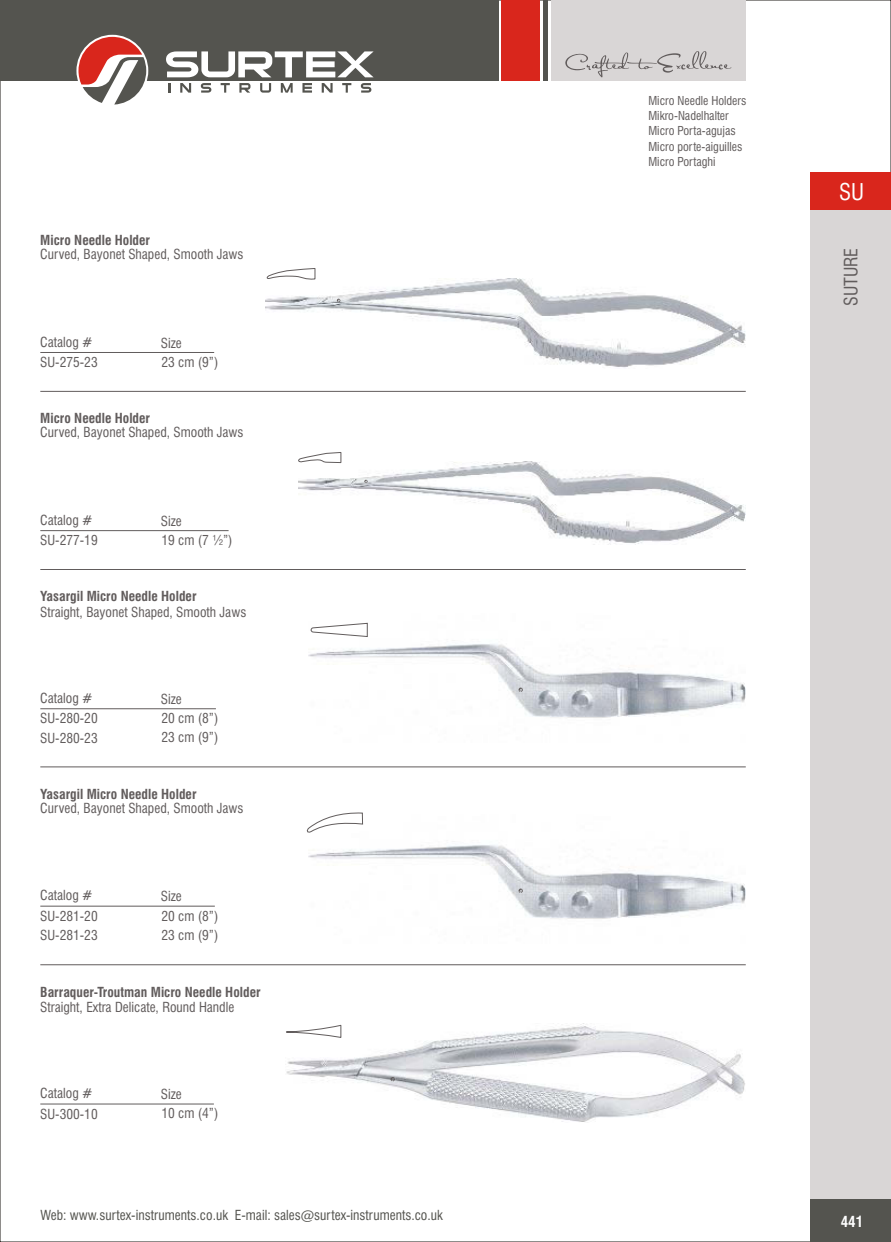
<style>
.page{position:relative;width:891px;height:1242px;background:#fff}
.page>*{position:absolute;margin:0;border:0;box-sizing:border-box;transform-origin:0 0}
.t1{font:condensed 22.5px "Swiss 721 BT";color:#fff}
.t2{font:condensed 18px "Swiss 721 BT";color:#615c5c}
.t3{font:700 condensed 15px "Swiss 721 BT";color:#fff}
.t4{font:condensed 13.5px/20.4px "Swiss 721 BT";color:#615c5c}
.t5{font:700 condensed 13.5px "Swiss 721 BT";color:#615c5c}
.t6{font:condensed 13.5px "Swiss 721 BT";color:#54544f}
.t7{font:condensed 12px/15.3px "Swiss 721 BT";color:#615c5c}
</style>
<div class="page">
<img style="left:309px;top:845px;width:437px;height:74px">
<svg style="left:519px;top:889px;width:4px;height:4px"></svg>
<img style="left:286px;top:1024px;width:459px;height:98px">
<img style="left:309px;top:622px;width:437px;height:96px">
<hr style="left:40px;top:352px;width:174px;height:1px;background:#615c5c">
<hr style="left:40px;top:530px;width:189px;height:1px;background:#615c5c">
<hr style="left:40px;top:1104px;width:174px;height:1px;background:#615c5c">
<hr style="left:40px;top:709px;width:176px;height:1px;background:#615c5c">
<hr style="left:40px;top:906px;width:175px;height:1px;background:#615c5c">
<hr style="left:40px;top:391px;width:706px;height:1px;background:#615c5c">
<svg style="left:286px;top:1024px;width:56px;height:14px"></svg>
<svg style="left:310px;top:623px;width:58px;height:14px"></svg>
<hr style="left:40px;top:569px;width:706px;height:1px;background:#615c5c">
<hr style="left:40px;top:767px;width:706px;height:1px;background:#615c5c">
<hr style="left:40px;top:964px;width:706px;height:1px;background:#615c5c">
<svg style="left:306px;top:812px;width:57px;height:21px"></svg>
<div style="left:0;top:0;width:498px;height:80px;background:#54544f"></div>
<div style="left:502px;top:0;width:38px;height:80px;background:#d9261c"></div>
<hr style="left:543px;top:0;width:4px;height:80px;background:#54544f">
<div style="left:551px;top:0;width:195px;height:80px;background:#d9d6d6"></div>
<svg style="left:565px;top:51px;width:166px;height:26px"></svg>
<svg style="left:76px;top:35px;width:72px;height:72px"></svg>
<svg style="left:79px;top:37px;width:67px;height:68px"></svg>
<svg style="left:168px;top:83px;width:2px;height:10px"></svg>
<svg style="left:180px;top:83px;width:11px;height:10px"></svg>
<svg style="left:201px;top:83px;width:10px;height:10px"></svg>
<svg style="left:221px;top:83px;width:9px;height:10px"></svg>
<svg style="left:239px;top:83px;width:11px;height:10px"></svg>
<svg style="left:260px;top:83px;width:11px;height:10px"></svg>
<svg style="left:281px;top:83px;width:12px;height:10px"></svg>
<svg style="left:302px;top:83px;width:10px;height:10px"></svg>
<svg style="left:322px;top:83px;width:11px;height:10px"></svg>
<svg style="left:342px;top:83px;width:9px;height:10px"></svg>
<svg style="left:361px;top:83px;width:10px;height:10px"></svg>
<svg style="left:166px;top:51px;width:208px;height:26px"></svg>
<div style="left:811px;top:173px;width:80px;height:1069px;background:#d9d6d6"></div>
<div style="left:811px;top:1200px;width:80px;height:42px;background:#54544f"></div>
<div style="left:811px;top:173px;width:80px;height:37px;background:#d9261c"></div>
<img style="left:266px;top:279px;width:480px;height:89px">
<svg style="left:266px;top:268px;width:50px;height:12px"></svg>
<img style="left:298px;top:461px;width:448px;height:84px">
<svg style="left:364px;top:480px;width:4px;height:3px"></svg>
<svg style="left:298px;top:452px;width:44px;height:11px"></svg>
<svg style="left:519px;top:688px;width:4px;height:4px"></svg>
<svg style="left:391px;top:1077px;width:4px;height:4px"></svg>
<p class="t5" style="left:40px;top:235px;width:111px">Micro Needle Holder</p>
<p class="t4" style="left:40px;top:245px;width:205px">Curved, Bayonet Shaped, Smooth Jaws</p>
<p class="t4" style="left:40px;top:333px;width:59px">Catalog #<br>SU-275-23</p>
<p class="t4" style="left:161px;top:334px;width:23px">Size</p>
<p class="t4" style="left:162px;top:353px;width:59px">23 cm (9”)</p>
<p class="t5" style="left:40px;top:413px;width:111px">Micro Needle Holder</p>
<p class="t4" style="left:40px;top:423px;width:205px">Curved, Bayonet Shaped, Smooth Jaws</p>
<p class="t4" style="left:40px;top:511px;width:59px">Catalog #<br>SU-277-19</p>
<p class="t4" style="left:161px;top:512px;width:23px">Size</p>
<p class="t4" style="left:162px;top:531px;width:73px">19 cm (7 ½”)</p>
<p class="t5" style="left:40px;top:591px;width:158px">Yasargil Micro Needle Holder</p>
<p class="t4" style="left:40px;top:603px;width:208px">Straight, Bayonet Shaped, Smooth Jaws</p>
<p class="t4" style="left:40px;top:689px;width:59px;line-height:19.8px">Catalog #<br>SU-280-20<br>SU-280-23</p>
<p class="t4" style="left:161px;top:690px;width:23px">Size</p>
<p class="t4" style="left:162px;top:710px;width:59px;line-height:19.2px">20 cm (8”)<br>23 cm (9”)</p>
<p class="t5" style="left:40px;top:788px;width:158px">Yasargil Micro Needle Holder</p>
<p class="t4" style="left:40px;top:799px;width:205px">Curved, Bayonet Shaped, Smooth Jaws</p>
<p class="t4" style="left:40px;top:886px;width:59px;line-height:20.9px">Catalog #<br>SU-281-20</p>
<p class="t4" style="left:40px;top:927px;width:59px">SU-281-23</p>
<p class="t4" style="left:161px;top:888px;width:23px">Size</p>
<p class="t4" style="left:162px;top:908px;width:59px;line-height:19.2px">20 cm (8”)<br>23 cm (9”)</p>
<p class="t5" style="left:40px;top:986px;width:222px">Barraquer-Troutman Micro Needle Holder</p>
<p class="t4" style="left:40px;top:998px;width:196px">Straight, Extra Delicate, Round Handle</p>
<p class="t4" style="left:40px;top:1084px;width:59px">Catalog #<br>SU-300-10</p>
<p class="t4" style="left:161px;top:1085px;width:23px">Size</p>
<p class="t4" style="left:162px;top:1105px;width:59px">10 cm (4”)</p>
<p class="t6" style="left:40px;top:1210px;width:404px">Web: www.surtex-instruments.co.uk E-mail: sales@surtex-instruments.co.uk</p>
<p class="t7" style="left:648px;top:94px;width:99px">Micro Needle Holders<br>Mikro-Nadelhalter<br>Micro Porta-agujas<br>Micro porte-aiguilles<br>Micro Portaghi</p>
<h1 class="t1" style="left:839px;top:183px;width:27px">SU</h1>
<h2 class="t2" style="left:844px;top:306px;width:60px;rotate:-90deg">SUTURE</h2>
<p class="t3" style="left:841px;top:1215px;width:24px">441</p>
</div>
